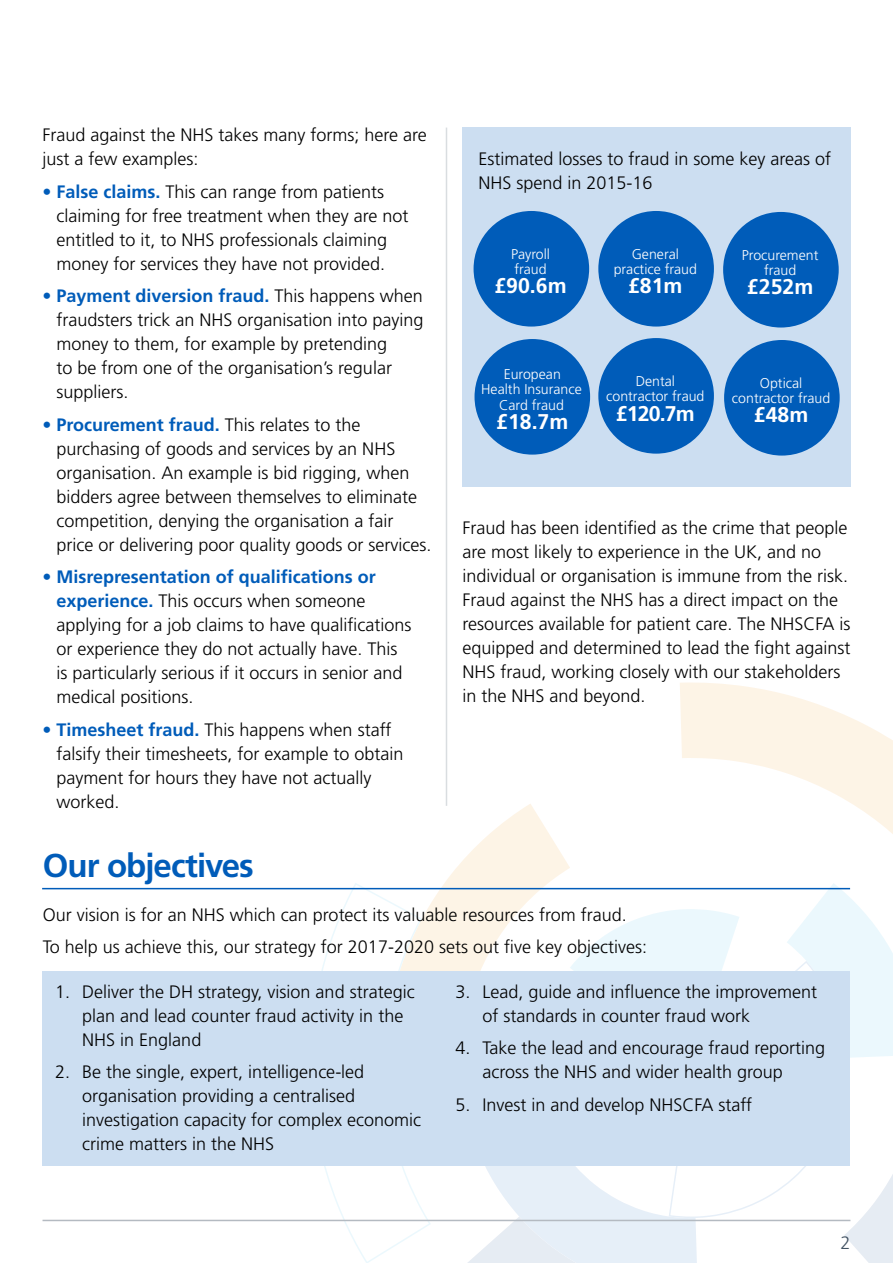
<style>
.page{position:relative;width:893px;height:1263px;background:#fff}
.page>*{position:absolute;margin:0;border:0;box-sizing:border-box;transform-origin:0 0}
.t1{font:700 33px "Frutiger";letter-spacing:-.03em;color:#005cb9}
.t2{font:700 21.3px "Frutiger";color:#fff}
.t3{font:300 18px/24px "Frutiger";color:#000}
.t4{font:300 18px "Frutiger";color:#435363}
.t5{font:300 14.1px/15.5px "Frutiger";color:#fff;text-align:center}
.s1{font-weight:700;color:#005cb9}
</style>
<div class="page">
<svg style="left:787px;top:1174px;width:106px;height:89px"></svg>
<svg style="left:431px;top:804px;width:139px;height:167px;fill:#fdf4e6"></svg>
<svg style="left:461px;top:1166px;width:237px;height:97px;fill:#e6eff8"></svg>
<svg style="left:570px;top:910px;width:110px;height:61px"></svg>
<svg style="left:669px;top:961px;width:177px;height:257px"></svg>
<svg style="left:680px;top:682px;width:213px;height:376px"></svg>
<svg style="left:309px;top:883px;width:122px;height:380px"></svg>
<hr style="left:43px;top:1220px;width:807px;height:1px;background:#b4bac1">
<div style="left:462px;top:128px;width:389px;height:359px;background:#ccdef1"></div>
<div style="left:474px;top:211px;width:115px;height:116px;background:#005cb9;border-radius:50%"></div>
<div style="left:598px;top:211px;width:116px;height:116px;background:#005cb9;border-radius:50%"></div>
<div style="left:598px;top:338px;width:116px;height:116px;background:#005cb9;border-radius:50%"></div>
<div style="left:724px;top:340px;width:116px;height:116px;background:#005cb9;border-radius:50%"></div>
<div style="left:723px;top:212px;width:116px;height:115px;background:#005cb9;border-radius:50%"></div>
<div style="left:474px;top:339px;width:116px;height:116px;background:#005cb9;border-radius:50%"></div>
<hr style="left:446px;top:128px;width:1px;height:678px;background:#d9dde0">
<hr style="left:42px;top:888px;width:808px;height:1px;background:#005cb9">
<div style="left:43px;top:971px;width:807px;height:195px;background:#ccdef1"></div>
<p class="t3" style="left:43px;top:123px;width:386px">Fraud against the NHS takes many forms; here are just a few examples:</p>
<p class="t3" style="left:57px;top:180px;width:354px;text-indent:-14px"><span class="s1">• False claims.</span> This can range from patients claiming for free treatment when they are not entitled to it, to NHS professionals claiming money for services they have not provided.</p>
<p class="t3" style="left:57px;top:284px;width:369px;text-indent:-14px"><span class="s1">• Payment diversion fraud.</span> This happens when fraudsters trick an NHS organisation into paying money to them, for example by pretending<br>to be from one of the organisation’s regular suppliers.</p>
<p class="t3" style="left:57px;top:413px;width:377px;text-indent:-14px"><span class="s1">• Procurement fraud.</span> This relates to the purchasing of goods and services by an NHS organisation. An example is bid rigging, when bidders agree between themselves to eliminate competition, denying the organisation a fair price or delivering poor quality goods or services.</p>
<p class="t3" style="left:57px;top:565px;width:357px;text-indent:-14px"><span class="s1">• Misrepresentation of qualifications or experience.</span> This occurs when someone applying for a job claims to have qualifications or experience they do not actually have. This is particularly serious if it occurs in senior and medical positions.</p>
<p class="t3" style="left:57px;top:718px;width:348px;text-indent:-14px"><span class="s1">• Timesheet fraud.</span> This happens when staff falsify their timesheets, for example to obtain payment for hours they have not actually worked.</p>
<p class="t3" style="left:478px;top:147px;width:354px">Estimated losses to fraud in some key areas of<br>NHS spend in 2015-16</p>
<p class="t5" style="left:511px;top:246px;width:41px;text-align:left">Payroll fraud</p>
<p class="t2" style="left:494px;top:273px;width:74px">£90.6m</p>
<p class="t5" style="left:614px;top:246px;width:85px">General practice fraud</p>
<p class="t2" style="left:628px;top:273px;width:56px">£81m</p>
<p class="t5" style="left:742px;top:247px;width:78px">Procurement fraud</p>
<p class="t2" style="left:747px;top:274px;width:68px">£252m</p>
<p class="t5" style="left:481px;top:366px;width:102px">European<br>Health Insurance<br>Card fraud</p>
<p class="t2" style="left:496px;top:409px;width:74px">£18.7m</p>
<p class="t5" style="left:606px;top:373px;width:100px">Dental contractor fraud</p>
<p class="t2" style="left:616px;top:401px;width:80px">£120.7m</p>
<p class="t5" style="left:732px;top:375px;width:100px">Optical contractor fraud</p>
<p class="t2" style="left:754px;top:402px;width:56px">£48m</p>
<p class="t3" style="left:462px;top:516px;width:390px">Fraud has been identified as the crime that people are most likely to experience in the UK, and no individual or organisation is immune from the risk.<br>Fraud against the NHS has a direct impact on the resources available for patient care. The NHSCFA is equipped and determined to lead the fight against NHS fraud, working closely with our stakeholders in the NHS and beyond.</p>
<h1 class="t1" style="left:43px;top:846px;width:213px">Our objectives</h1>
<p class="t3" style="left:43px;top:898px;width:606px;line-height:32.5px">Our vision is for an NHS which can protect its valuable resources from fraud.<br>To help us achieve this, our strategy for 2017-2020 sets out five key objectives:</p>
<p class="t3" style="left:82px;top:980px;width:334px;text-indent:-27px">1. Deliver the DH strategy, vision and strategic plan and lead counter fraud activity in the<br>NHS in England</p>
<p class="t3" style="left:82px;top:1060px;width:340px;text-indent:-27px">2. Be the single, expert, intelligence-led organisation providing a centralised investigation capacity for complex economic crime matters in the NHS</p>
<p class="t3" style="left:482px;top:980px;width:336px;text-indent:-27px">3. Lead, guide and influence the improvement of standards in counter fraud work</p>
<p class="t3" style="left:482px;top:1036px;width:344px;text-indent:-27px">4. Take the lead and encourage fraud reporting across the NHS and wider health group</p>
<p class="t3" style="left:455px;top:1093px;width:298px">5. Invest in and develop NHSCFA staff</p>
<p class="t4" style="left:840px;top:1232px;width:12px">2</p>
</div>
